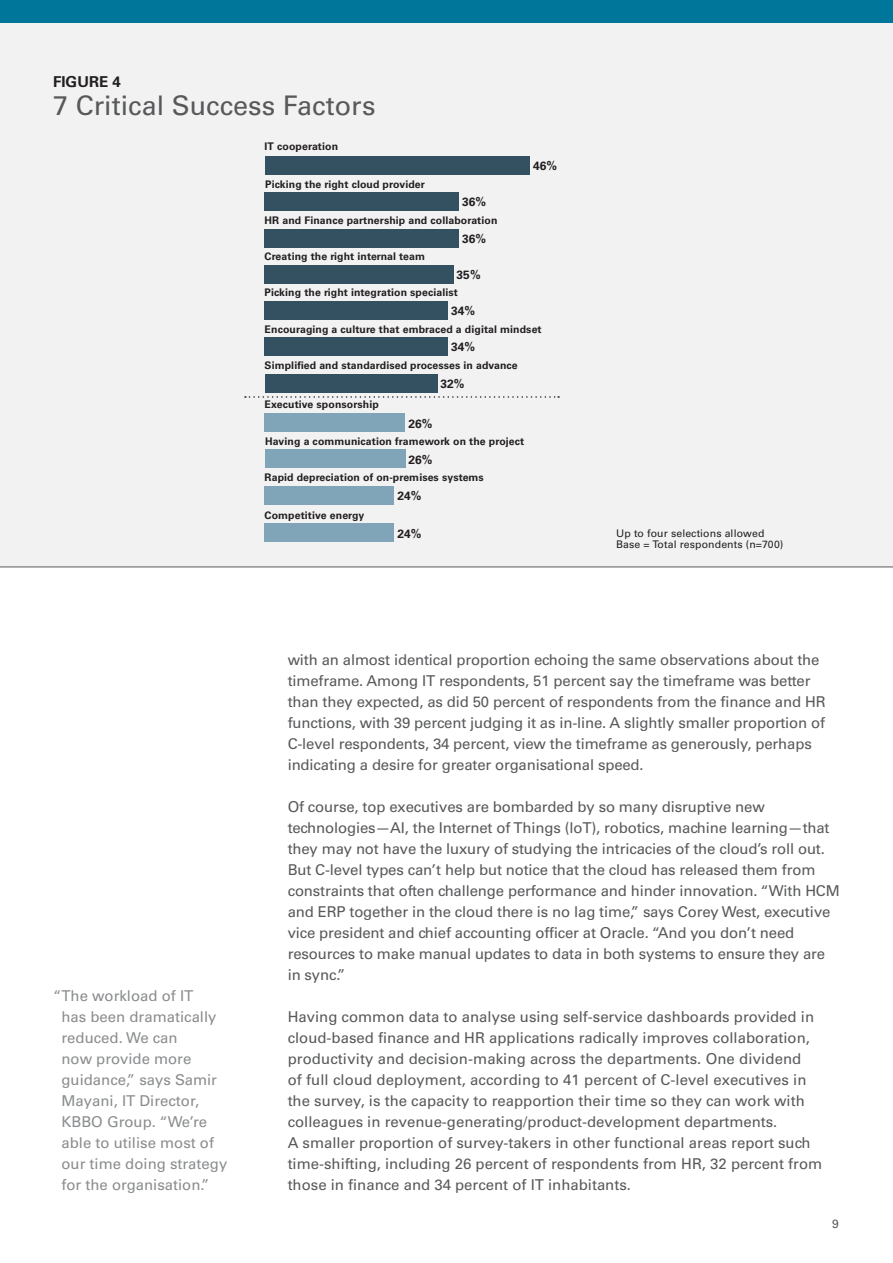
<style>
.page{position:relative;width:893px;height:1263px;background:#fff}
.page>*{position:absolute;margin:0;border:0;box-sizing:border-box;transform-origin:0 0}
.t1{font:27px "Univers LT Pro 55 Roman";color:#58595b}
.t2{font:700 15px "Univers LT Pro 65";color:#231f20}
.t3{font:14.85px/21px "Univers LT Pro 55 Roman";letter-spacing:-.01em;color:#58595b}
.t4{font:14.85px/21px "Univers LT Pro 55 Roman";color:#8a8c8e}
.t5{font:700 12px "Univers LT Pro 65";color:#231f20}
.t6{font:12px "Univers LT Pro 55 Roman";color:#58595b}
.t7{font:700 10.5px "Univers LT Pro 65";letter-spacing:.01em;color:#231f20}
.t8{font:10.5px/10.5px "Univers LT Pro 55 Roman";letter-spacing:.01em;color:#231f20}
</style>
<div class="page">
<div style="left:0;top:16px;width:893px;height:551px;background:#f2f2f3"></div>
<hr style="left:0;top:567px;width:893px;height:1px;background:#58595b">
<div style="left:265px;top:265px;width:189px;height:18px;background:#335160"></div>
<div style="left:265px;top:193px;width:194px;height:18px;background:#335160"></div>
<div style="left:265px;top:229px;width:194px;height:18px;background:#335160"></div>
<div style="left:265px;top:302px;width:183px;height:18px;background:#335160"></div>
<div style="left:265px;top:338px;width:183px;height:18px;background:#335160"></div>
<div style="left:265px;top:374px;width:172px;height:18px;background:#335160"></div>
<div style="left:265px;top:413px;width:140px;height:18px;background:#80a4b8"></div>
<div style="left:265px;top:157px;width:265px;height:18px;background:#335160"></div>
<svg style="left:245px;top:396px;width:314px;height:2px"></svg>
<div style="left:265px;top:450px;width:141px;height:18px;background:#80a4b8"></div>
<div style="left:265px;top:486px;width:129px;height:18px;background:#80a4b8"></div>
<div style="left:265px;top:524px;width:129px;height:18px;background:#80a4b8"></div>
<div style="left:0;top:0;width:893px;height:22px;background:#00779a"></div>
<p class="t2" style="left:53px;top:71px;width:69px">FIGURE 4</p>
<h1 class="t1" style="left:53px;top:87px;width:324px">7 Critical Success Factors</h1>
<p class="t7" style="left:265px;top:139px;width:75px">IT cooperation</p>
<p class="t7" style="left:265px;top:176px;width:161px">Picking the right cloud provider</p>
<p class="t7" style="left:265px;top:213px;width:234px">HR and Finance partnership and collaboration</p>
<p class="t7" style="left:265px;top:249px;width:162px">Creating the right internal team</p>
<p class="t7" style="left:265px;top:285px;width:195px">Picking the right integration specialist</p>
<p class="t7" style="left:265px;top:322px;width:279px">Encouraging a culture that embraced a digital mindset</p>
<p class="t7" style="left:265px;top:358px;width:255px">Simplified and standardised processes in advance</p>
<p class="t7" style="left:265px;top:397px;width:116px">Executive sponsorship</p>
<p class="t5" style="left:533px;top:157px;width:26px">46%</p>
<p class="t5" style="left:462px;top:193px;width:26px">36%</p>
<p class="t5" style="left:462px;top:230px;width:26px">36%</p>
<p class="t5" style="left:457px;top:266px;width:26px">35%</p>
<p class="t5" style="left:451px;top:302px;width:26px">34%</p>
<p class="t5" style="left:451px;top:339px;width:26px">34%</p>
<p class="t5" style="left:440px;top:375px;width:26px">32%</p>
<p class="t5" style="left:409px;top:415px;width:26px">26%</p>
<p class="t7" style="left:265px;top:433px;width:261px">Having a communication framework on the project</p>
<p class="t5" style="left:409px;top:451px;width:26px">26%</p>
<p class="t7" style="left:265px;top:470px;width:221px">Rapid depreciation of on-premises systems</p>
<p class="t5" style="left:398px;top:487px;width:26px">24%</p>
<p class="t7" style="left:265px;top:508px;width:101px">Competitive energy</p>
<p class="t5" style="left:398px;top:525px;width:26px">24%</p>
<p class="t8" style="left:616px;top:528px;width:169px">Up to four selections allowed<br>Base = Total respondents (n=700)</p>
<p class="t4" style="left:61px;top:984px;width:167px;text-indent:-8px">“The workload of IT<br>has been dramatically reduced. We can<br>now provide more guidance,” says Samir<br>Mayani, IT Director,<br>KBBO Group. “We’re able to utilise most of our time doing strategy for the organisation.”</p>
<p class="t3" style="left:288px;top:648px;width:539px">with an almost identical proportion echoing the same observations about the timeframe. Among IT respondents, 51 percent say the timeframe was better than they expected, as did 50 percent of respondents from the finance and HR functions, with 39 percent judging it as in-line. A slightly smaller proportion of C-level respondents, 34 percent, view the timeframe as generously, perhaps indicating a desire for greater organisational speed.</p>
<p class="t3" style="left:288px;top:795px;width:554px">Of course, top executives are bombarded by so many disruptive new technologies—AI, the Internet of Things (loT), robotics, machine learning—that they may not have the luxury of studying the intricacies of the cloud’s roll out.<br>But C-level types can’t help but notice that the cloud has released them from constraints that often challenge performance and hinder innovation. “With HCM and ERP together in the cloud there is no lag time,” says Corey West, executive vice president and chief accounting officer at Oracle. “And you don’t need resources to make manual updates to data in both systems to ensure they are in sync.”</p>
<p class="t3" style="left:288px;top:1005px;width:536px">Having common data to analyse using self-service dashboards provided in cloud-based finance and HR applications radically improves collaboration, productivity and decision-making across the departments. One dividend<br>of full cloud deployment, according to 41 percent of C-level executives in the survey, is the capacity to reapportion their time so they can work with colleagues in revenue-generating/product-development departments.<br>A smaller proportion of survey-takers in other functional areas report such time-shifting, including 26 percent of respondents from HR, 32 percent from those in finance and 34 percent of IT inhabitants.</p>
<p class="t6" style="left:832px;top:1216px;width:8px">9</p>
</div>
